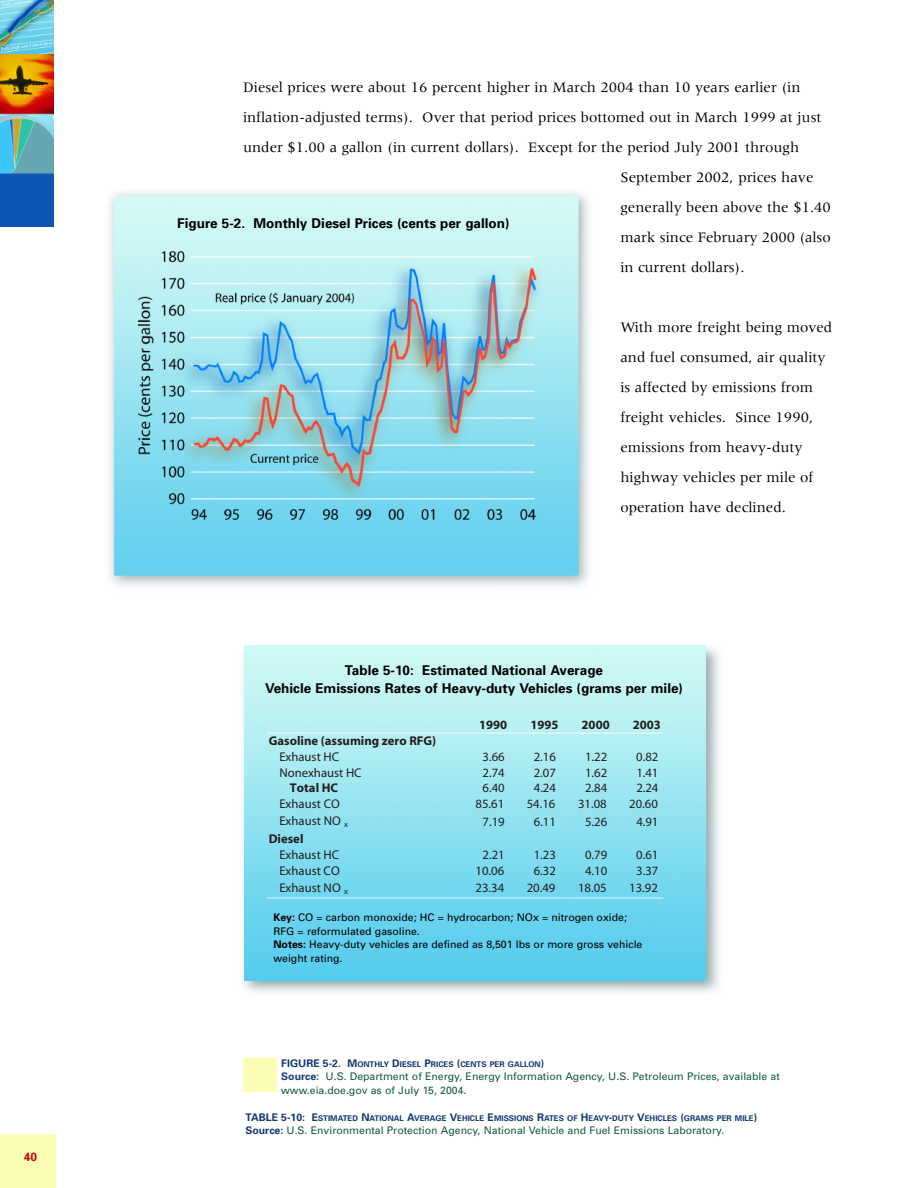
<style>
.page{position:relative;width:918px;height:1188px;background:#fff}
.page>*{position:absolute;margin:0;border:0;box-sizing:border-box;transform-origin:0 0}
.t1{font:15px/30px "Meridien";color:#000}
.t2{font:700 13.5px/18px "Univers";color:#000;text-align:center}
.t3{font:12.75px "Myriad";color:#231f20}
.t4{font:700 12.75px "Myriad";color:#231f20}
.t5{font:700 12px "Univers";color:#cc0410}
.t6{font:10.5px/13.5px "Univers";color:#155a42}
.t7{font:10.5px/13.5px "Univers";color:#000}
.t8{font:700 7.8px "Univers";color:#173773}
.s1{font-weight:700}
.s2{font-size:10.5px}
.s3{font-weight:700;color:#173773}
</style>
<div class="page">
<img style="left:243px;top:645px;width:476px;height:347px">
<img style="left:245px;top:646px;width:461px;height:334px">
<hr style="left:266px;top:733px;width:397px;height:1px;background:#fff">
<hr style="left:266px;top:897px;width:397px;height:2px;background:#fff">
<img style="left:109px;top:192px;width:480px;height:394px">
<img style="left:0;top:0;width:54px;height:227px">
<div style="left:0;top:1134px;width:56px;height:54px;background:#fafdb2"></div>
<div style="left:243px;top:1058px;width:34px;height:34px;background:#fafdb2"></div>
<p class="t5" style="left:24px;top:1153px;width:15px">40</p>
<p class="t1" style="left:243px;top:73px;width:559px">Diesel prices were about 16 percent higher in March 2004 than 10 years earlier (in</p>
<p class="t1" style="left:243px;top:103px;width:580px">inflation-adjusted terms). Over that period prices bottomed out in March 1999 at just</p>
<p class="t1" style="left:243px;top:133px;width:558px">under $1.00 a gallon (in current dollars). Except for the period July 2001 through</p>
<p class="t1" style="left:620px;top:163px;width:195px">September 2002, prices have</p>
<p class="t1" style="left:620px;top:193px;width:212px">generally been above the $1.40</p>
<p class="t1" style="left:620px;top:223px;width:212px">mark since February 2000 (also</p>
<p class="t1" style="left:620px;top:253px;width:126px">in current dollars).</p>
<p class="t2" style="left:177px;top:216px;width:334px">Figure 5-2. Monthly Diesel Prices (cents per gallon)</p>
<p class="t1" style="left:620px;top:313px;width:213px">With more freight being moved and fuel consumed, air quality is affected by emissions from freight vehicles. Since 1990, emissions from heavy-duty highway vehicles per mile of operation have declined.</p>
<p class="t2" style="left:265px;top:662px;width:420px">Table 5-10: Estimated National Average<br>Vehicle Emissions Rates of Heavy-duty Vehicles (grams per mile)</p>
<p class="t4" style="left:479px;top:720px;width:30px">1990</p>
<p class="t4" style="left:530px;top:720px;width:30px">1995</p>
<p class="t4" style="left:582px;top:720px;width:30px">2000</p>
<p class="t4" style="left:633px;top:720px;width:30px">2003</p>
<p class="t4" style="left:269px;top:736px;width:169px">Gasoline (assuming zero RFG)</p>
<p class="t3" style="left:279px;top:752px;width:61px">Exhaust HC</p>
<p class="t3" style="left:483px;top:752px;width:24px">3.66</p>
<p class="t3" style="left:534px;top:752px;width:24px">2.16</p>
<p class="t3" style="left:585px;top:752px;width:24px">1.22</p>
<p class="t3" style="left:636px;top:752px;width:24px">0.82</p>
<p class="t3" style="left:279px;top:768px;width:84px">Nonexhaust HC</p>
<p class="t3" style="left:483px;top:768px;width:24px">2.74</p>
<p class="t3" style="left:534px;top:768px;width:24px">2.07</p>
<p class="t3" style="left:585px;top:768px;width:24px">1.62</p>
<p class="t3" style="left:636px;top:768px;width:24px">1.41</p>
<p class="t4" style="left:290px;top:783px;width:50px">Total HC</p>
<p class="t3" style="left:483px;top:783px;width:24px">6.40</p>
<p class="t3" style="left:534px;top:783px;width:24px">4.24</p>
<p class="t3" style="left:585px;top:783px;width:24px">2.84</p>
<p class="t3" style="left:636px;top:783px;width:24px">2.24</p>
<p class="t3" style="left:279px;top:799px;width:62px">Exhaust CO</p>
<p class="t3" style="left:476px;top:799px;width:30px">85.61</p>
<p class="t3" style="left:527px;top:799px;width:30px">54.16</p>
<p class="t3" style="left:578px;top:799px;width:30px">31.08</p>
<p class="t3" style="left:629px;top:799px;width:30px">20.60</p>
<p class="t3" style="left:279px;top:816px;width:63px">Exhaust NO</p>
<p class="t3" style="left:483px;top:817px;width:24px">7.19</p>
<p class="t3" style="left:534px;top:817px;width:24px">6.11</p>
<p class="t3" style="left:585px;top:817px;width:24px">5.26</p>
<p class="t3" style="left:636px;top:817px;width:24px">4.91</p>
<p class="t4" style="left:269px;top:834px;width:36px">Diesel</p>
<p class="t3" style="left:279px;top:850px;width:61px">Exhaust HC</p>
<p class="t3" style="left:483px;top:850px;width:24px">2.21</p>
<p class="t3" style="left:534px;top:850px;width:24px">1.23</p>
<p class="t3" style="left:585px;top:850px;width:24px">0.79</p>
<p class="t3" style="left:636px;top:850px;width:24px">0.61</p>
<p class="t3" style="left:279px;top:866px;width:62px">Exhaust CO</p>
<p class="t3" style="left:476px;top:866px;width:30px">10.06</p>
<p class="t3" style="left:534px;top:866px;width:24px">6.32</p>
<p class="t3" style="left:585px;top:866px;width:24px">4.10</p>
<p class="t3" style="left:636px;top:866px;width:24px">3.37</p>
<p class="t3" style="left:279px;top:883px;width:63px">Exhaust NO</p>
<p class="t3" style="left:476px;top:883px;width:30px">23.34</p>
<p class="t3" style="left:527px;top:883px;width:30px">20.49</p>
<p class="t3" style="left:578px;top:883px;width:30px">18.05</p>
<p class="t3" style="left:629px;top:883px;width:30px">13.92</p>
<p class="t7" style="left:273px;top:912px;width:370px"><span class="s1">Key:</span> CO = carbon monoxide; HC = hydrocarbon; NOx = nitrogen oxide; RFG = reformulated gasoline.<br><span class="s1">Notes:</span> Heavy-duty vehicles are defined as 8,501 lbs or more gross vehicle weight rating.</p>
<p class="t8" style="left:281px;top:1061px;width:264px"><span class="s2">FIGURE 5-2. M</span>ONTHLY <span class="s2">D</span>IESEL <span class="s2">P</span>RICES <span class="s2">(</span>CENTS PER GALLON<span class="s2">)</span></p>
<p class="t6" style="left:281px;top:1071px;width:500px"><span class="s3">Source:</span> U.S. Department of Energy, Energy Information Agency, U.S. Petroleum Prices, available at www.eia.doe.gov as of July 15, 2004.</p>
<p class="t8" style="left:245px;top:1115px;width:513px"><span class="s2">TABLE 5-10: E</span>STIMATED <span class="s2">N</span>ATIONAL <span class="s2">A</span>VERAGE <span class="s2">V</span>EHICLE <span class="s2">E</span>MISSIONS <span class="s2">R</span>ATES OF <span class="s2">H</span>EAVY<span class="s2">-</span>DUTY <span class="s2">V</span>EHICLES <span class="s2">(</span>GRAMS PER MILE<span class="s2">)</span></p>
<p class="t6" style="left:245px;top:1125px;width:480px"><span class="s3">Source:</span> U.S. Environmental Protection Agency, National Vehicle and Fuel Emissions Laboratory.</p>
</div>
